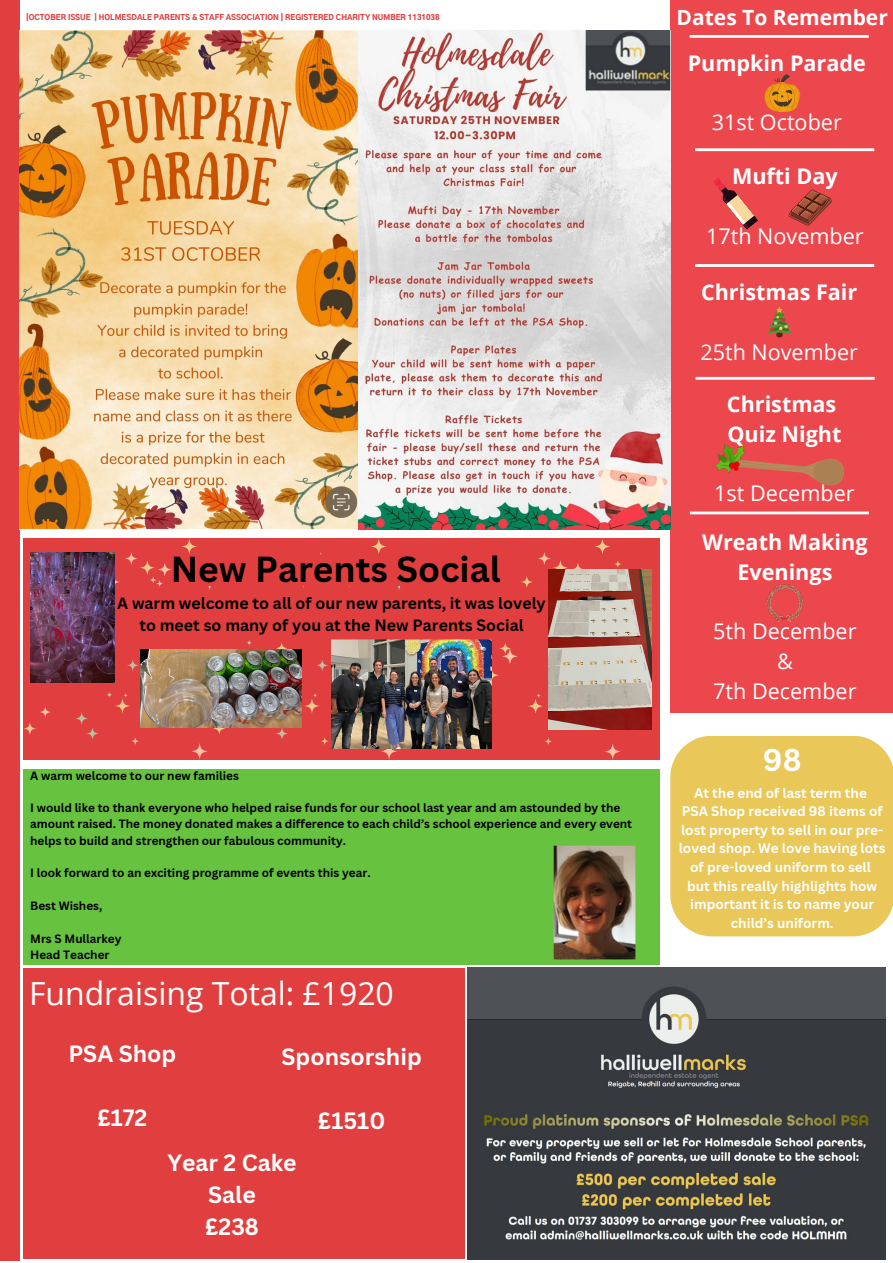
<style>
.page{position:relative;width:893px;height:1263px;background:#fff}
.page>*{position:absolute;margin:0;border:0;box-sizing:border-box;transform-origin:0 0}
.t1{font:700 35.25px "Canva Sans";color:#000}
.t2{font:31.88px "Open Sans";color:#fff}
.t3{font:700 30.75px "Canva Sans";color:#fff}
.t4{font:700 22.95px/31.7px "Canva Sans";color:#fff;text-align:center}
.t5{font:700 21.6px "Open Sans";color:#fff}
.t6{font:21.6px "Open Sans";color:#fff}
.t7{font:700 21px "Open Sans";color:#fff}
.t8{font:700 15.9px/21.9px "Canva Sans";color:#000;text-align:center}
.t9{font:700 13.5px/18.6px "Canva Sans";color:#fff;text-align:center}
.t10{font:700 11.77px/16.4px "Canva Sans";color:#000}
.t11{font:900 7.5px "Gothic A1";color:#e13f3f}
</style>
<div class="page">
<div style="left:0;top:0;width:20px;height:1261px;background:#e13f3f"></div>
<div style="left:670px;top:0;width:223px;height:713px;background:#ec474d"></div>
<img style="left:468px;top:968px;width:417px;height:291px">
<div style="left:23px;top:769px;width:637px;height:196px;background:#66c23f"></div>
<img style="left:553px;top:845px;width:83px;height:115px">
<hr style="left:695px;top:148px;width:179px;height:3px;background:#fff">
<hr style="left:695px;top:264px;width:179px;height:3px;background:#fff">
<hr style="left:695px;top:377px;width:179px;height:3px;background:#fff">
<svg style="left:788px;top:189px;width:43px;height:37px"></svg>
<svg style="left:713px;top:178px;width:45px;height:52px"></svg>
<svg style="left:744px;top:452px;width:100px;height:34px"></svg>
<img style="left:712px;top:443px;width:32px;height:30px">
<svg style="left:767px;top:307px;width:25px;height:30px"></svg>
<hr style="left:690px;top:511px;width:179px;height:3px;background:#fff">
<hr style="left:689px;top:35px;width:179px;height:3px;background:#fff">
<img style="left:20px;top:31px;width:339px;height:498px">
<svg style="left:764px;top:74px;width:36px;height:38px"></svg>
<img style="left:766px;top:584px;width:38px;height:38px">
<img style="left:359px;top:31px;width:311px;height:498px">
<div style="left:670px;top:736px;width:223px;height:200px;background:#e9c759"></div>
<div style="left:23px;top:968px;width:442px;height:291px;background:#e13f3f"></div>
<div style="left:23px;top:538px;width:637px;height:222px;background:#e13f3f"></div>
<svg style="left:115px;top:698px;width:15px;height:15px"></svg>
<svg style="left:191px;top:743px;width:17px;height:16px"></svg>
<svg style="left:150px;top:576px;width:7px;height:8px"></svg>
<svg style="left:125px;top:552px;width:13px;height:13px"></svg>
<svg style="left:156px;top:580px;width:7px;height:7px"></svg>
<svg style="left:40px;top:706px;width:11px;height:12px"></svg>
<svg style="left:23px;top:722px;width:13px;height:13px"></svg>
<svg style="left:86px;top:727px;width:13px;height:13px"></svg>
<svg style="left:131px;top:737px;width:8px;height:8px"></svg>
<svg style="left:181px;top:538px;width:16px;height:16px"></svg>
<svg style="left:140px;top:560px;width:15px;height:15px"></svg>
<svg style="left:158px;top:562px;width:14px;height:14px"></svg>
<svg style="left:75px;top:712px;width:13px;height:13px"></svg>
<svg style="left:106px;top:692px;width:7px;height:6px"></svg>
<svg style="left:127px;top:659px;width:12px;height:12px"></svg>
<div style="left:70px;top:667px;width:16px;height:16px;background:#3f1e25;border-radius:50%"></div>
<img style="left:30px;top:553px;width:85px;height:129px">
<svg style="left:528px;top:698px;width:15px;height:16px"></svg>
<svg style="left:604px;top:743px;width:17px;height:17px"></svg>
<svg style="left:538px;top:552px;width:13px;height:13px"></svg>
<svg style="left:614px;top:560px;width:7px;height:8px"></svg>
<svg style="left:544px;top:737px;width:8px;height:8px"></svg>
<svg style="left:594px;top:538px;width:16px;height:16px"></svg>
<svg style="left:521px;top:576px;width:12px;height:12px"></svg>
<svg style="left:553px;top:560px;width:15px;height:15px"></svg>
<svg style="left:571px;top:562px;width:14px;height:15px"></svg>
<svg style="left:502px;top:648px;width:16px;height:16px"></svg>
<svg style="left:483px;top:667px;width:16px;height:16px"></svg>
<svg style="left:304px;top:698px;width:15px;height:15px"></svg>
<svg style="left:381px;top:743px;width:16px;height:16px"></svg>
<svg style="left:213px;top:722px;width:13px;height:13px"></svg>
<svg style="left:276px;top:727px;width:12px;height:13px"></svg>
<svg style="left:321px;top:737px;width:8px;height:8px"></svg>
<svg style="left:371px;top:538px;width:16px;height:16px"></svg>
<svg style="left:316px;top:659px;width:12px;height:12px"></svg>
<img style="left:140px;top:655px;width:162px;height:73px">
<img style="left:331px;top:655px;width:160px;height:93px">
<img style="left:548px;top:569px;width:103px;height:160px">
<img style="left:140px;top:639px;width:378px;height:16px">
<p class="t11" style="left:26px;top:14px;width:415px">|OCTOBER ISSUE | HOLMESDALE PARENTS &amp; STAFF ASSOCIATION | REGISTERED CHARITY NUMBER 1131038</p>
<p class="t7" style="left:676px;top:3px;width:213px">Dates To Remember</p>
<p class="t5" style="left:687px;top:48px;width:180px">Pumpkin Parade</p>
<p class="t6" style="left:711px;top:107px;width:132px">31st October</p>
<p class="t5" style="left:732px;top:161px;width:107px">Mufti Day</p>
<p class="t6" style="left:706px;top:221px;width:159px">17th November</p>
<p class="t5" style="left:701px;top:277px;width:158px">Christmas Fair</p>
<p class="t6" style="left:700px;top:337px;width:159px">25th November</p>
<p class="t1" style="left:171px;top:545px;width:331px">New Parents Social</p>
<p class="t8" style="left:117px;top:592px;width:430px">A warm welcome to all of our new parents, it was lovely to meet so many of you at the New Parents Social</p>
<p class="t10" style="left:30px;top:767px;width:210px">A warm welcome to our new families</p>
<p class="t10" style="left:30px;top:799px;width:603px">I would like to thank everyone who helped raise funds for our school last year and am astounded by the amount raised. The money donated makes a difference to each child’s school experience and every event helps to build and strengthen our fabulous community.</p>
<p class="t10" style="left:30px;top:865px;width:342px">I look forward to an exciting programme of events this year.</p>
<p class="t10" style="left:30px;top:897px;width:74px">Best Wishes,</p>
<p class="t10" style="left:30px;top:930px;width:93px">Mrs S Mullarkey</p>
<p class="t10" style="left:30px;top:946px;width:81px">Head Teacher</p>
<p class="t2" style="left:29px;top:971px;width:366px">Fundraising Total: £1920</p>
<p class="t4" style="left:68px;top:1037px;width:109px">PSA Shop</p>
<p class="t4" style="left:281px;top:1040px;width:142px">Sponsorship</p>
<p class="t4" style="left:97px;top:1101px;width:51px">£172</p>
<p class="t4" style="left:167px;top:1146px;width:131px">Year 2 Cake<br>Sale</p>
<p class="t4" style="left:205px;top:1210px;width:55px">£238</p>
<p class="t4" style="left:318px;top:1104px;width:69px">£1510</p>
<p class="t5" style="left:727px;top:389px;width:111px">Christmas</p>
<p class="t5" style="left:727px;top:419px;width:115px">Quiz Night</p>
<p class="t6" style="left:714px;top:478px;width:142px">1st December</p>
<p class="t5" style="left:702px;top:527px;width:167px">Wreath Making</p>
<p class="t5" style="left:737px;top:557px;width:96px">Evenings</p>
<p class="t6" style="left:713px;top:616px;width:145px">5th December</p>
<p class="t6" style="left:777px;top:646px;width:17px">&amp;</p>
<p class="t6" style="left:713px;top:676px;width:145px">7th December</p>
<p class="t3" style="left:763px;top:738px;width:40px">98</p>
<p class="t9" style="left:694px;top:783px;width:174px">At the end of last term the</p>
<p class="t9" style="left:679px;top:802px;width:208px">PSA Shop received 98 items of lost property to sell in our pre&shy;loved shop. We love having lots of pre-loved uniform to sell</p>
<p class="t9" style="left:687px;top:876px;width:192px">but this really highlights how important it is to name your child’s uniform.</p>
</div>
